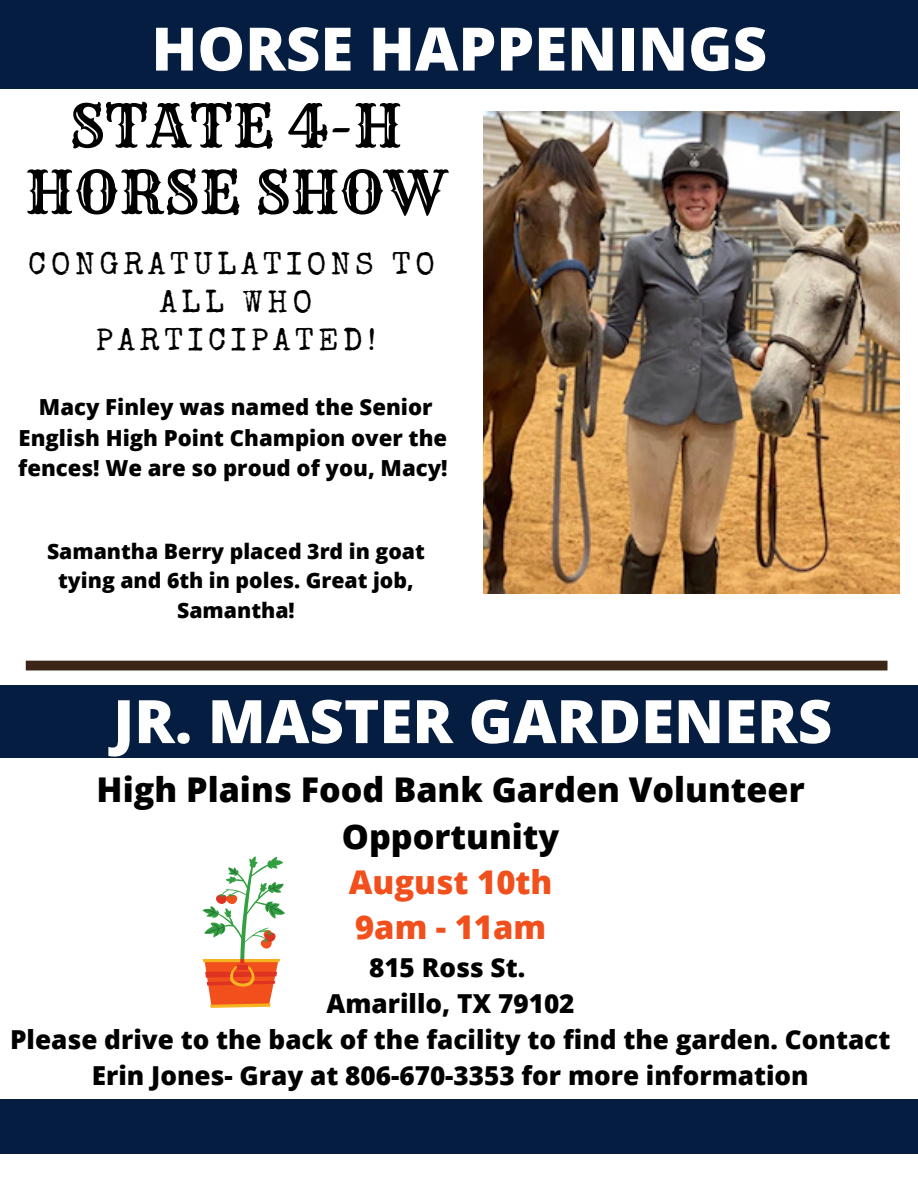
<style>
.page{position:relative;width:918px;height:1188px;background:#fff}
.page>*{position:absolute;margin:0;border:0;box-sizing:border-box;transform-origin:0 0}
.t1{font:800 60px "Open Sans";color:#fff}
.t2{font:58.5px/66.3px "Rye";color:#000;text-align:center}
.t3{font:800 34.05px/47px "Open Sans";color:#000;text-align:center}
.t4{font:800 32.7px "Open Sans";color:#f14f1b}
.t5{font:31.35px/38.2px "Special Elite";letter-spacing:.15em;color:#000;text-align:center}
.t6{font:800 26.1px/36.3px "Open Sans";color:#000;text-align:center}
.t7{font:800 22.2px/30.3px "Open Sans";color:#000;text-align:center}
.t8{font:800 21.3px/29.2px "Open Sans";color:#000;text-align:center}
</style>
<div class="page">
<div style="left:0;top:1100px;width:918px;height:54px;background:#051d40"></div>
<div style="left:0;top:0;width:918px;height:88px;background:#051d40"></div>
<img style="left:484px;top:111px;width:415px;height:483px">
<div style="left:0;top:685px;width:918px;height:72px;background:#051d40"></div>
<div style="left:26px;top:661px;width:862px;height:9px;background:#3c2517"></div>
<svg style="left:202px;top:856px;width:83px;height:152px"></svg>
<p class="t1" style="left:151px;top:7px;width:617px">HORSE HAPPENINGS</p>
<p class="t2" style="left:25px;top:93px;width:423px">STATE 4-H<br>HORSE SHOW</p>
<p class="t5" style="left:28px;top:248px;width:408px">CONGRATULATIONS TO<br>ALL WHO<br>PARTICIPATED!</p>
<p class="t7" style="left:18px;top:392px;width:431px">Macy Finley was named the Senior<br>English High Point Champion over the fences! We are so proud of you, Macy!</p>
<p class="t8" style="left:47px;top:536px;width:379px">Samantha Berry placed 3rd in goat tying and 6th in poles. Great job,<br>Samantha!</p>
<p class="t1" style="left:113px;top:679px;width:721px">JR. MASTER GARDENERS</p>
<p class="t3" style="left:97px;top:765px;width:710px">High Plains Food Bank Garden Volunteer<br>Opportunity</p>
<p class="t4" style="left:349px;top:860px;width:205px">August 10th</p>
<p class="t4" style="left:355px;top:904px;width:193px">9am - 11am</p>
<p class="t6" style="left:369px;top:948px;width:158px">815 Ross St.</p>
<p class="t6" style="left:327px;top:985px;width:250px">Amarillo, TX 79102</p>
<p class="t6" style="left:10px;top:1021px;width:882px">Please drive to the back of the facility to find the garden. Contact<br>Erin Jones- Gray at 806-670-3353 for more information</p>
</div>
